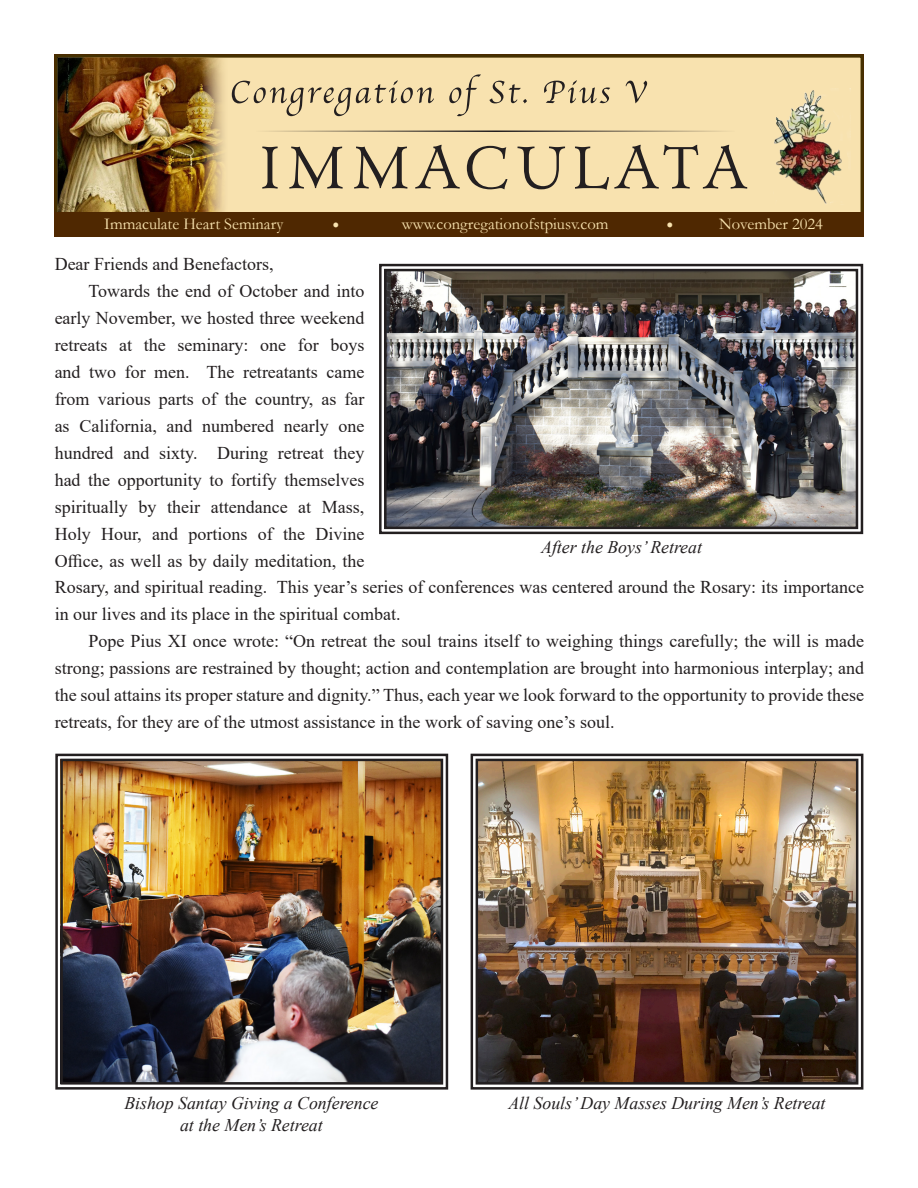
<style>
.page{position:relative;width:918px;height:1188px;background:#fff}
.page>*{position:absolute;margin:0;border:0;box-sizing:border-box;transform-origin:0 0}
.t1{font:300 57px "Cleric Light S Si";letter-spacing:.1em;color:#231f20}
.t2{font:18px/27px "Times New Roman";color:#231f20;text-align:justify}
.t3{font:italic 17.85px "Times New Roman";color:#231f20}
.t4{font:16.5px "Garamond";color:#f9e4b0}
.t5{font:16.5px "Wingdings";color:#f9e4b0}
</style>
<div class="page">
<img style="left:470px;top:753px;width:394px;height:337px">
<div style="left:476px;top:759px;width:382px;height:326px;border:2px solid #231f20"></div>
<img style="left:55px;top:753px;width:394px;height:337px">
<div style="left:60px;top:759px;width:383px;height:326px;border:2px solid #231f20"></div>
<img style="left:379px;top:263px;width:485px;height:272px">
<div style="left:384px;top:269px;width:474px;height:260px;border:2px solid #231f20"></div>
<div style="left:56px;top:56px;width:806px;height:167px;background:#f8e2af"></div>
<div style="left:55px;top:55px;width:809px;height:169px;border:3px solid #463101"></div>
<img style="left:58px;top:58px;width:172px;height:154px">
<svg style="left:232px;top:74px;width:415px;height:42px"></svg>
<div style="left:55px;top:212px;width:809px;height:24px;background:#4f2801"></div>
<hr style="left:256px;top:131px;width:479px;height:1px;background:#231f20">
<img style="left:774px;top:88px;width:77px;height:116px">
<p class="t1" style="left:259px;top:133px;width:489px">IMMACULATA</p>
<p class="t4" style="left:104px;top:213px;width:181px">Immaculate Heart Seminary</p>
<p class="t5" style="left:332px;top:216px;width:9px">•</p>
<p class="t4" style="left:402px;top:213px;width:208px">www.congregationofstpiusv.com</p>
<p class="t5" style="left:666px;top:216px;width:9px">•</p>
<p class="t4" style="left:719px;top:213px;width:105px">November 2024</p>
<p class="t2" style="left:55px;top:250px;width:220px">Dear Friends and Benefactors,</p>
<p class="t2" style="left:55px;top:277px;width:311px;text-indent:34px">Towards the end of October and into early November, we hosted three weekend retreats at the seminary: one for boys and two for men. The retreatants came from various parts of the country, as far as California, and numbered nearly one hundred and sixty. During retreat they had the opportunity to fortify themselves spiritually by their attendance at Mass, Holy Hour, and portions of the Divine Office, as well as by daily meditation, the</p>
<p class="t3" style="left:541px;top:535px;width:162px">After the Boys’ Retreat</p>
<p class="t2" style="left:55px;top:573px;width:811px">Rosary, and spiritual reading. This year’s series of conferences was centered around the Rosary: its importance in our lives and its place in the spiritual combat.</p>
<p class="t2" style="left:55px;top:627px;width:811px;text-indent:34px">Pope Pius XI once wrote: “On retreat the soul trains itself to weighing things carefully; the will is made strong; passions are restrained by thought; action and contemplation are brought into harmonious interplay; and the soul attains its proper stature and dignity.” Thus, each year we look forward to the opportunity to provide these retreats, for they are of the utmost assistance in the work of saving one’s soul.</p>
<p class="t3" style="left:124px;top:1091px;width:256px">Bishop Santay Giving a Conference</p>
<p class="t3" style="left:180px;top:1113px;width:144px">at the Men’s Retreat</p>
<p class="t3" style="left:508px;top:1091px;width:319px">All Souls’ Day Masses During Men’s Retreat</p>
</div>
